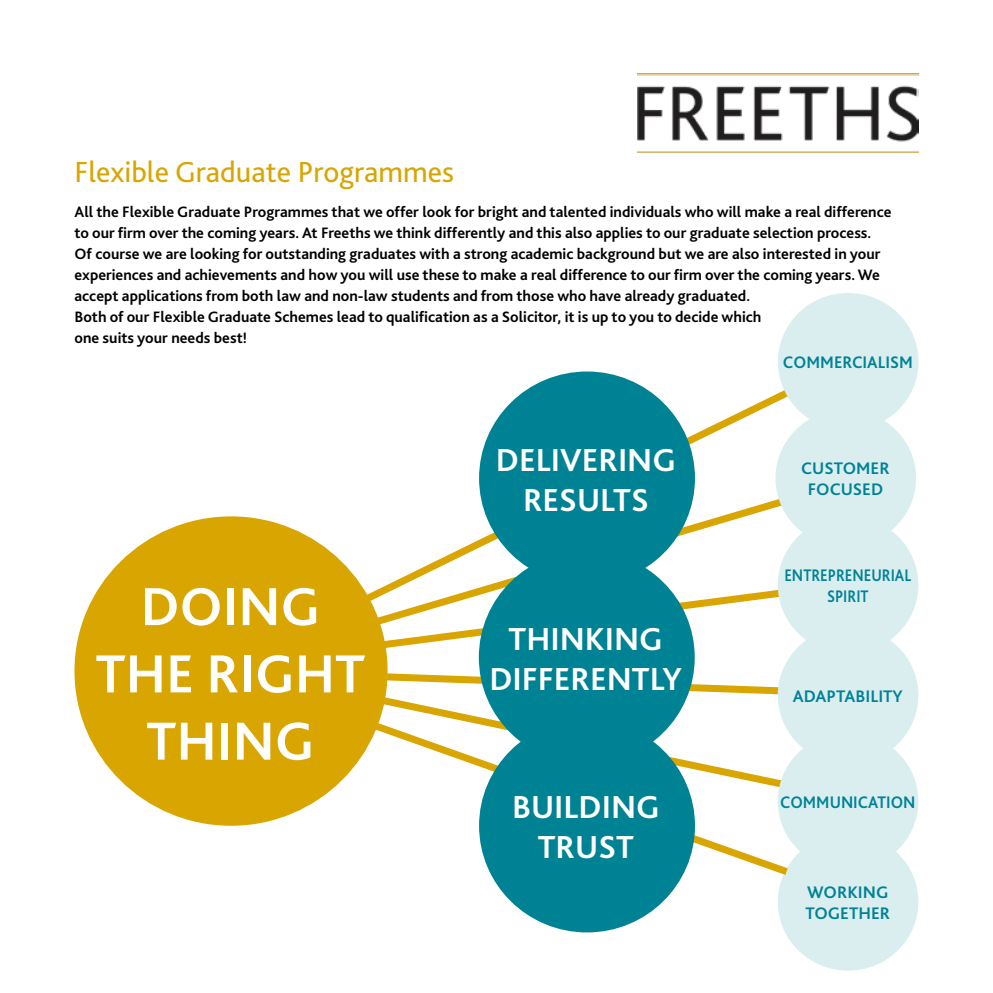
<style>
.page{position:relative;width:993px;height:993px;background:#fff}
.page>*{position:absolute;margin:0;border:0;box-sizing:border-box;transform-origin:0 0}
.t1{font:700 56px/67.2px "Bliss 2";color:#fff;text-align:center}
.t2{font:700 33.25px/39.9px "Bliss 2";color:#fff;text-align:center}
.t3{font:30.45px "Bliss 2";color:#d9a500}
.t4{font:700 17.5px/21px "Bliss 2";color:#008295}
.t5{font:700 17.5px/21px "Bliss 2";color:#008295;text-align:center;scale:.86 1}
.t6{font:700 17.5px "Bliss 2";color:#008295;scale:.93 1}
.t7{font:700 17.5px "Bliss 2";color:#008295;scale:.96 1}
.t8{font:700 15.75px/21px "Bliss 2";color:#000}
</style>
<div class="page">
<img style="left:637px;top:74px;width:281px;height:79px">
<div style="left:74px;top:516px;width:313px;height:309px;background:#d9a500;border-radius:50%"></div>
<div style="left:777px;top:832px;width:141px;height:138px;background:#daeeef;border-radius:50%"></div>
<svg style="left:479px;top:372px;width:308px;height:100px"></svg>
<svg style="left:354px;top:749px;width:441px;height:131px"></svg>
<svg style="left:366px;top:700px;width:437px;height:105px"></svg>
<svg style="left:384px;top:668px;width:393px;height:32px"></svg>
<svg style="left:336px;top:472px;width:466px;height:103px"></svg>
<svg style="left:353px;top:575px;width:449px;height:80px"></svg>
<div style="left:478px;top:550px;width:216px;height:213px;background:#008295;border-radius:50%"></div>
<div style="left:479px;top:718px;width:215px;height:214px;background:#008295;border-radius:50%"></div>
<div style="left:777px;top:732px;width:141px;height:137px;background:#daeeef;border-radius:50%"></div>
<div style="left:777px;top:626px;width:141px;height:137px;background:#daeeef;border-radius:50%"></div>
<div style="left:777px;top:516px;width:141px;height:137px;background:#daeeef;border-radius:50%"></div>
<div style="left:775px;top:409px;width:140px;height:137px;background:#daeeef;border-radius:50%"></div>
<div style="left:777px;top:293px;width:141px;height:137px;background:#daeeef;border-radius:50%"></div>
<div style="left:479px;top:371px;width:215px;height:213px;background:#008295;border-radius:50%"></div>
<h3 class="t3" style="left:74px;top:153px;width:381px">Flexible Graduate Programmes</h3>
<p class="t8" style="left:74px;top:201px;width:818px">All the Flexible Graduate Programmes that we offer look for bright and talented individuals who will make a real difference to our firm over the coming years. At Freeths we think differently and this also applies to our graduate selection process.<br>Of course we are looking for outstanding graduates with a strong academic background but we are also interested in your experiences and achievements and how you will use these to make a real difference to our firm over the coming years. We accept applications from both law and non-law students and from those who have already graduated.<br>Both of our Flexible Graduate Schemes lead to qualification as a Solicitor, it is up to you to decide which<br>one suits your needs best!</p>
<h1 class="t1" style="left:96px;top:572px;width:271px">DOING<br>THE RIGHT<br>THING</h1>
<h2 class="t2" style="left:495px;top:439px;width:181px">DELIVERING<br>RESULTS</h2>
<h2 class="t2" style="left:489px;top:619px;width:194px">THINKING<br>DIFFERENTLY</h2>
<p class="t7" style="left:782px;top:351px;width:137px">COMMERCIALISM</p>
<p class="t4" style="left:801px;top:458px;width:90px;text-align:center">CUSTOMER<br>FOCUSED</p>
<p class="t5" style="left:784px;top:564px;width:149px">ENTREPRENEURIAL<br>SPIRIT</p>
<p class="t4" style="left:792px;top:685px;width:112px">ADAPTABILITY</p>
<h2 class="t2" style="left:512px;top:787px;width:149px">BUILDING<br>TRUST</h2>
<p class="t6" style="left:780px;top:790px;width:147px">COMMUNICATION</p>
<p class="t4" style="left:805px;top:881px;width:86px">WORKING<br>TOGETHER</p>
</div>
